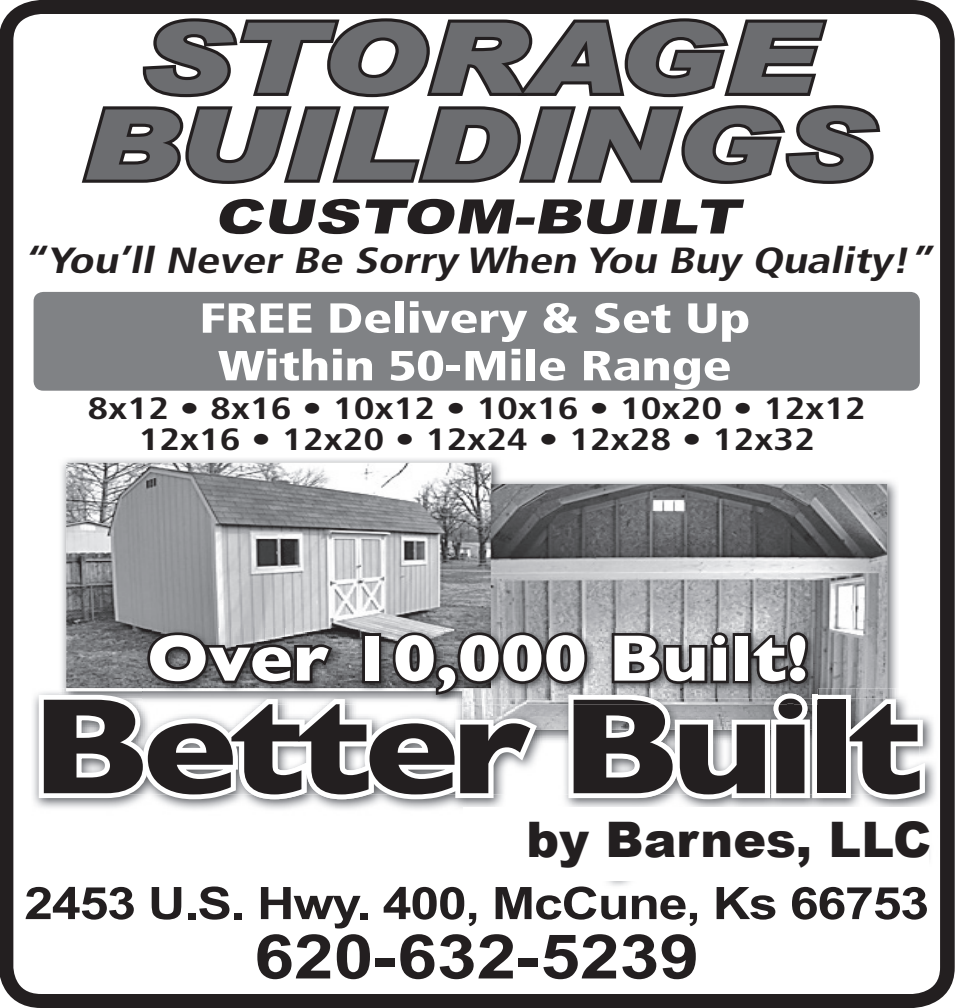
<style>
.page{position:relative;width:956px;height:1008px;background:#fff}
.page>*{position:absolute;margin:0;border:0;box-sizing:border-box;transform-origin:0 0}
.t1{font:700 138.25px "Gill Sans";letter-spacing:-.05em;color:#231f20;scale:1.16 1}
.t2{font:italic 900 98px/86.8px "Arial";color:#6c6d70;text-align:center;scale:1.31 1}
.t3{font:69.65px "Arial";color:#231f20;scale:1.16 1}
.t4{font:700 66.5px "Gill Sans";color:#fff;scale:1.09 1}
.t5{font:700 61.6px "Arial Narrow";color:#231f20;scale:1.41 1}
.t6{font:900 49px "Arial";color:#231f20}
.t7{font:italic 900 47.6px "Arial";color:#231f20;scale:1.31 1}
.t8{font:700 44.8px "Arial Narrow";letter-spacing:-.02em;color:#231f20;scale:1.41 1}
.t9{font:900 condensed 42px/47.6px "Frutiger";letter-spacing:-.01em;color:#fff;text-align:center;scale:1.31 1}
.t10{font:italic 700 condensed 36.4px "Frutiger";color:#231f20;scale:1.31 1}
.t11{font:700 condensed 30.8px/30.4px "Frutiger";color:#231f20;text-align:center;scale:1.31 1}
</style>
<div class="page">
<div style="left:0;top:0;width:954px;height:1008px;border:14px solid #231f20;border-radius:34px"></div>
<svg style="left:81px;top:18px;width:800px;height:166px"></svg>
<div style="left:34px;top:292px;width:885px;height:99px;background:#808285;border-radius:10px"></div>
<img style="left:61px;top:459px;width:837px;height:170px">
<img style="left:66px;top:463px;width:821px;height:166px">
<img style="left:31px;top:886px;width:428px;height:3px">
<img style="left:495px;top:886px;width:427px;height:3px">
<svg style="left:34px;top:629px;width:899px;height:177px"></svg>
<h2 class="t2" style="left:81px;top:12px;width:606px">STORAGE<br>BUILDINGS</h2>
<h3 class="t7" style="left:214px;top:182px;width:412px">CUSTOM-BUILT</h3>
<p class="t10" style="left:22px;top:239px;width:703px">“You’ll Never Be Sorry When You Buy Quality!”</p>
<h3 class="t9" style="left:199px;top:294px;width:422px">FREE Delivery &amp; Set Up<br>Within 50-Mile Range</h3>
<p class="t11" style="left:88px;top:393px;width:595px">8x12 • 8x16 • 10x12 • 10x16 • 10x20 • 12x12<br>12x16 • 12x20 • 12x24 • 12x28 • 12x32</p>
<h3 class="t4" style="left:147px;top:605px;width:608px">Over 10,000 Built!</h3>
<h1 class="t1" style="left:30px;top:637px;width:771px">Better Built</h1>
<h3 class="t3" style="left:560px;top:793px;width:314px">by Barnes</h3>
<h3 class="t6" style="left:526px;top:804px;width:406px">by Barnes, LLC</h3>
<h3 class="t8" style="left:24px;top:869px;width:643px">2453 U.S. Hwy. 400, McCune, Ks 66753</h3>
<h3 class="t5" style="left:254px;top:910px;width:317px">620-632-5239</h3>
</div>
